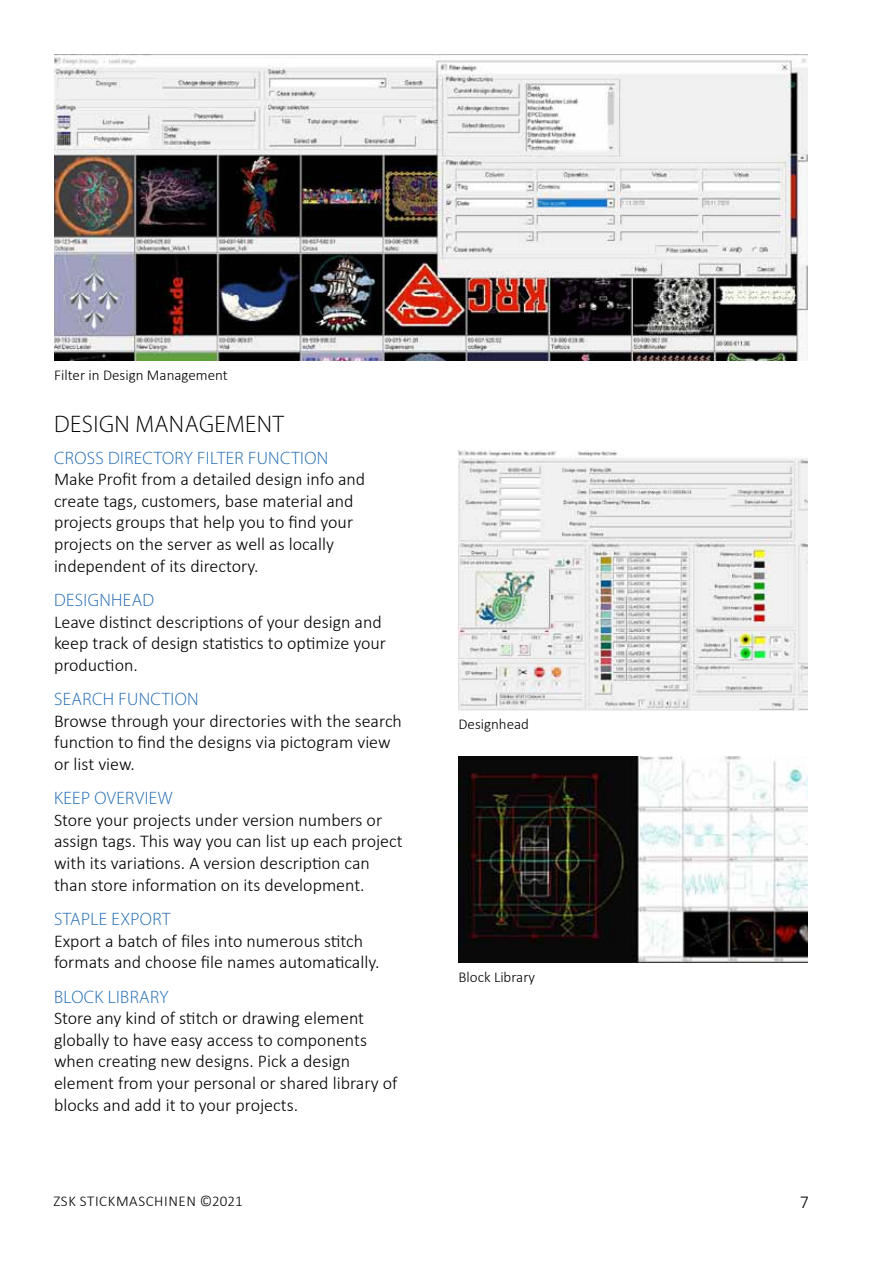
<style>
.page{position:relative;width:893px;height:1263px;background:#fff}
.page>*{position:absolute;margin:0;border:0;box-sizing:border-box;transform-origin:0 0}
.t1{font:300 24px "Myriad Pro";letter-spacing:.02em;color:#000}
.t2{font:300 18px/21.6px "Calibri";color:#000}
.t3{font:300 18px "Myriad Pro";letter-spacing:.02em;color:#1f69b2}
.t4{font:300 15px "Calibri";color:#000}
.t5{font:300 15px "Calibri";letter-spacing:.04em;color:#000}
</style>
<div class="page">
<img style="left:459px;top:450px;width:349px;height:260px">
<img style="left:54px;top:54px;width:754px;height:306px">
<img style="left:459px;top:756px;width:349px;height:206px">
<p class="t4" style="left:54px;top:365px;width:175px">Filter in Design Management</p>
<h1 class="t1" style="left:54px;top:411px;width:227px">DESIGN MANAGEMENT</h1>
<p class="t3" style="left:54px;top:448px;width:276px">CROSS DIRECTORY FILTER FUNCTION</p>
<p class="t2" style="left:54px;top:468px;width:313px">Make Profit from a detailed design info and create tags, customers, base material and projects groups that help you to find your projects on the server as well as locally independent of its directory.</p>
<p class="t3" style="left:54px;top:590px;width:99px">DESIGNH EAD</p>
<p class="t2" style="left:54px;top:611px;width:333px">Leave distinct descriptions of your design and keep track of design statistics to optimize your production.</p>
<p class="t3" style="left:54px;top:689px;width:146px">SEARCH FUNCTION</p>
<p class="t2" style="left:54px;top:710px;width:349px">Browse through your directories with the search function to find the designs via pictogram view or list view.</p>
<p class="t3" style="left:54px;top:788px;width:118px">KEEP OVERVIEW</p>
<p class="t2" style="left:54px;top:809px;width:350px">Store your projects under version numbers or assign tags. This way you can list up each project with its variations. A version description can than store information on its development.</p>
<p class="t3" style="left:54px;top:909px;width:115px">STAPLE EXPORT</p>
<p class="t2" style="left:54px;top:930px;width:327px">Export a batch of files into numerous stitch formats and choose file names automatically.</p>
<p class="t3" style="left:54px;top:987px;width:116px">BLOCK LIBRARY</p>
<p class="t2" style="left:54px;top:1007px;width:345px">Store any kind of stitch or drawing element globally to have easy access to components when creating new designs. Pick a design element from your personal or shared library of blocks and add it to your projects.</p>
<p class="t4" style="left:458px;top:714px;width:72px">Designhead</p>
<p class="t4" style="left:458px;top:967px;width:78px">Block Library</p>
<p class="t5" style="left:53px;top:1192px;width:191px">ZSK Stickmaschinen ©2021</p>
<p class="t2" style="left:800px;top:1191px;width:11px">7</p>
</div>
